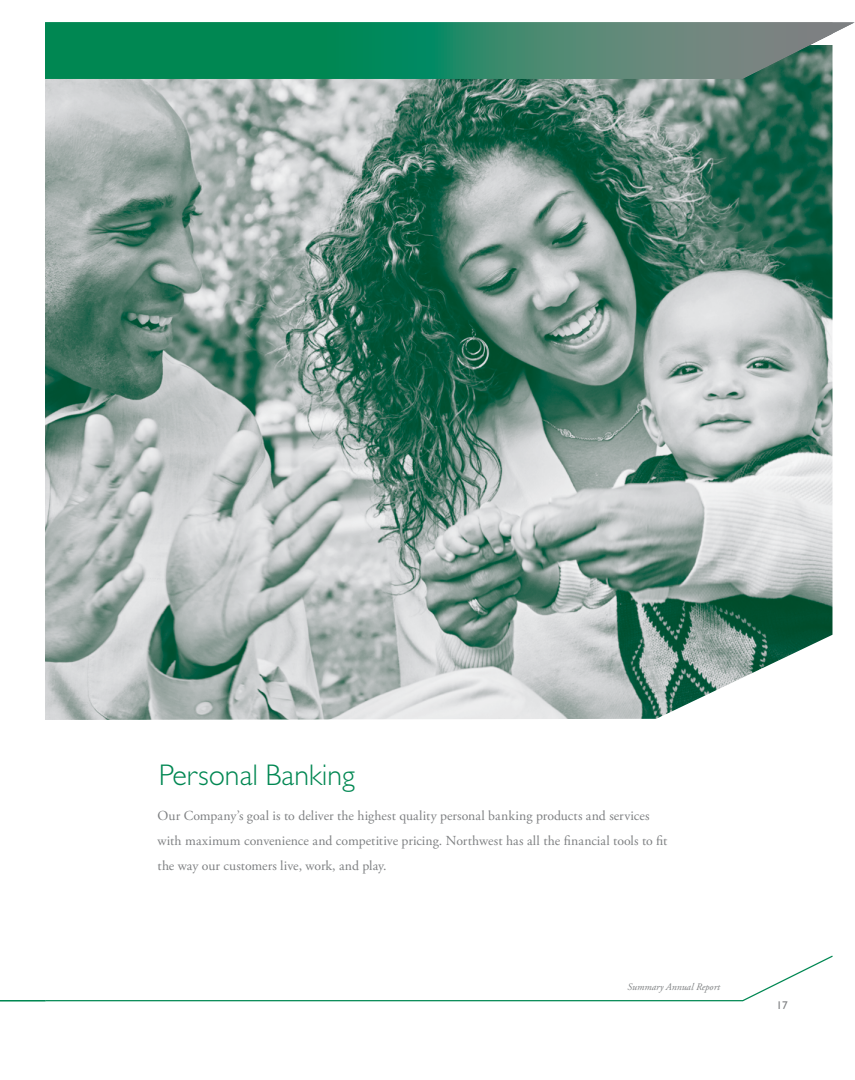
<style>
.page{position:relative;width:855px;height:1080px;background:#fff}
.page>*{position:absolute;margin:0;border:0;box-sizing:border-box;transform-origin:0 0}
.t1{font:300 30px "Gill Sans Std";color:#008752}
.t2{font:13.75px/25px "Adobe Garamond Pro";color:#7e8082}
.t3{font:11.25px "Gill Sans Std";color:#7e8082}
.t4{font:italic 10px "Adobe Garamond Pro";color:#7e8082}
</style>
<div class="page">
<svg style="left:47px;top:955px;width:785px;height:47px"></svg>
<svg style="left:0;top:1000px;width:47px;height:2px"></svg>
<img style="left:45px;top:79px;width:787px;height:641px">
<svg style="left:45px;top:22px;width:810px;height:57px;background:#318a69"></svg>
<h1 class="t1" style="left:159px;top:764px;width:198px">Personal Banking</h1>
<p class="t2" style="left:158px;top:804px;width:512px">Our Company’s goal is to deliver the highest quality personal banking products and services with maximum convenience and competitive pricing. Northwest has all the financial tools to fit the way our customers live, work, and play.</p>
<p class="t4" style="left:628px;top:982px;width:94px">Summary Annual Report</p>
<p class="t3" style="left:777px;top:1001px;width:13px">17</p>
</div>
